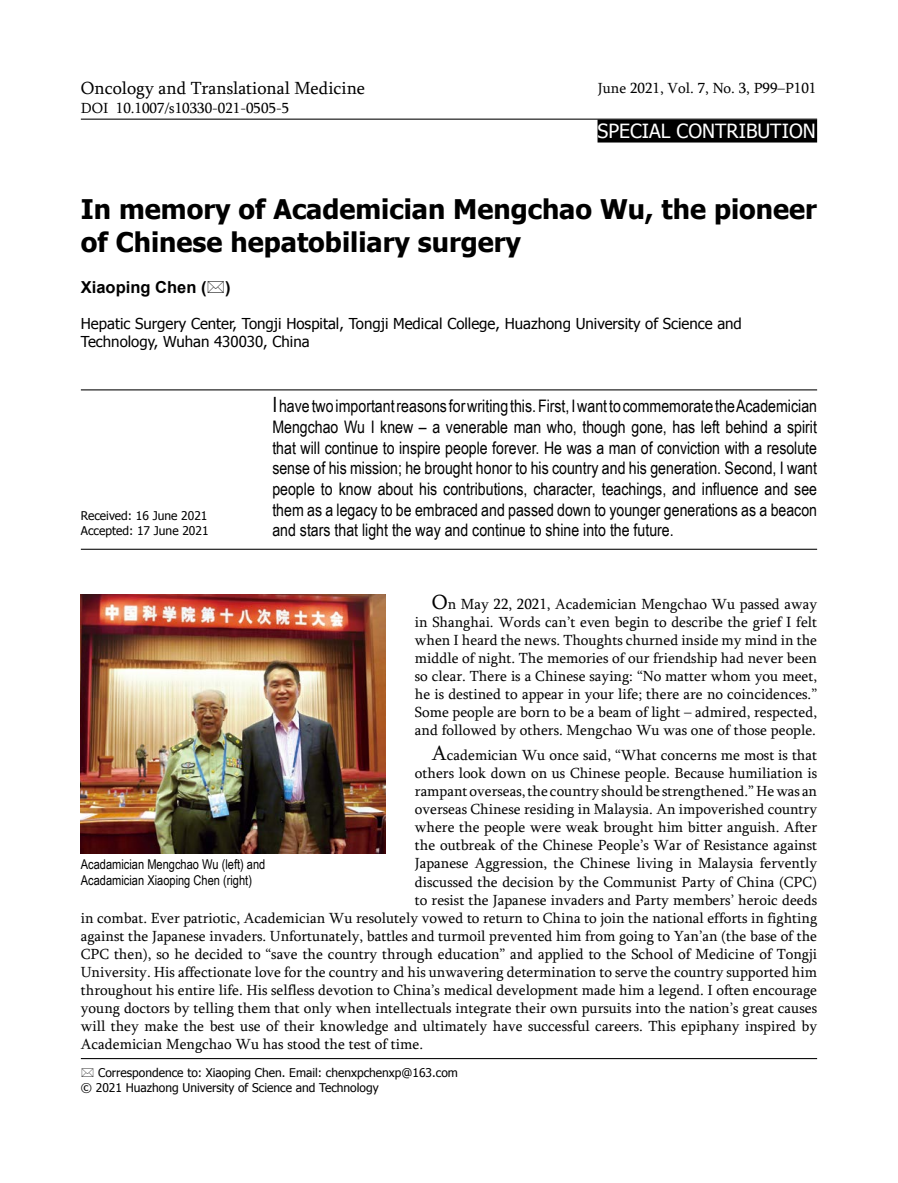
<style>
.page{position:relative;width:898px;height:1183px;background:#fff}
.page>*{position:absolute;margin:0;border:0;box-sizing:border-box;transform-origin:0 0}
.t1{font:700 27px/32.4px "Tahoma";color:#000}
.t2{font:19.5px "Tahoma";color:#fff}
.t3{font:18px "Sylfaen";color:#000}
.t4{font:17.25px/20.7px "Arial Narrow";color:#000;text-align:justify}
.t5{font:700 16.5px "Arial";color:#000}
.t6{font:15px/18px "Sylfaen";color:#000;text-align:justify}
.t7{font:15px/18px "Tahoma";color:#000}
.t8{font:13.5px/16.2px "Arial Narrow";color:#000}
.t9{font:12px/14.4px "Tahoma";color:#000}
.s1{font-size:21px}
</style>
<div class="page">
<hr style="left:81px;top:119px;width:735px;height:1px;background:#000">
<hr style="left:81px;top:1057px;width:735px;height:1px;background:#000">
<hr style="left:81px;top:389px;width:735px;height:1px;background:#000">
<hr style="left:81px;top:548px;width:735px;height:1px;background:#000">
<div style="left:597px;top:119px;width:219px;height:23px;background:#000"></div>
<img style="left:81px;top:594px;width:304px;height:259px">
<p class="t3" style="left:81px;top:76px;width:286px">Oncology and Translational Medicine</p>
<p class="t6" style="left:597px;top:79px;width:220px">June 2021, Vol. 7, No. 3, P99–P101</p>
<p class="t6" style="left:81px;top:99px;width:210px">DOI 10.1007/s10330-021-0505-5</p>
<h2 class="t2" style="left:597px;top:117px;width:220px">SPECIAL CONTRIBUTION</h2>
<h1 class="t1" style="left:81px;top:191px;width:737px">In memory of Academician Mengchao Wu, the pioneer of Chinese hepatobiliary surgery</h1>
<p class="t5" style="left:81px;top:276px;width:151px">Xiaoping Chen ( )</p>
<p class="t7" style="left:81px;top:313px;width:662px">Hepatic Surgery Center, Tongji Hospital, Tongji Medical College, Huazhong University of Science and<br>Technology, Wuhan 430030, China</p>
<p class="t9" style="left:81px;top:508px;width:129px">Received: 16 June 2021<br>Accepted: 17 June 2021</p>
<p class="t4" style="left:272px;top:395px;width:546px"><span class="s1">I</span> have two important reasons for writing this. First, I want to commemorate the Academician Mengchao Wu I knew – a venerable man who, though gone, has left behind a spirit that will continue to inspire people forever. He was a man of conviction with a resolute sense of his mission; he brought honor to his country and his generation. Second, I want people to know about his contributions, character, teachings, and influence and see them as a legacy to be embraced and passed down to younger generations as a beacon and stars that light the way and continue to shine into the future.</p>
<p class="t6" style="left:415px;top:594px;width:403px;text-indent:17px"><span class="s1">O</span>n May 22, 2021, Academician Mengchao Wu passed away in Shanghai. Words can’t even begin to describe the grief I felt when I heard the news. Thoughts churned inside my mind in the middle of night. The memories of our friendship had never been so clear. There is a Chinese saying: “No matter whom you meet, he is destined to appear in your life; there are no coincidences.” Some people are born to be a beam of light – admired, respected, and followed by others. Mengchao Wu was one of those people.</p>
<p class="t6" style="left:432px;top:745px;width:386px"><span class="s1">A</span>cademician Wu once said, “What concerns me most is that</p>
<p class="t6" style="left:415px;top:763px;width:403px">others look down on us Chinese people. Because humiliation is</p>
<p class="t6" style="left:415px;top:781px;width:403px">rampant overseas, the country should be strengthened.” He was an</p>
<p class="t6" style="left:415px;top:799px;width:403px">overseas Chinese residing in Malaysia. An impoverished country</p>
<p class="t6" style="left:415px;top:817px;width:403px">where the people were weak brought him bitter anguish. After</p>
<p class="t6" style="left:415px;top:835px;width:403px">the outbreak of the Chinese People’s War of Resistance against</p>
<p class="t6" style="left:415px;top:853px;width:403px">Japanese Aggression, the Chinese living in Malaysia fervently</p>
<p class="t6" style="left:415px;top:871px;width:403px">discussed the decision by the Communist Party of China (CPC)</p>
<p class="t6" style="left:415px;top:889px;width:403px">to resist the Japanese invaders and Party members’ heroic deeds</p>
<p class="t6" style="left:81px;top:907px;width:737px">in combat. Ever patriotic, Academician Wu resolutely vowed to return to China to join the national efforts in fighting</p>
<p class="t6" style="left:81px;top:925px;width:737px">against the Japanese invaders. Unfortunately, battles and turmoil prevented him from going to Yan’an (the base of the</p>
<p class="t6" style="left:81px;top:943px;width:737px">CPC then), so he decided to “save the country through education” and applied to the School of Medicine of Tongji</p>
<p class="t6" style="left:81px;top:961px;width:737px">University. His affectionate love for the country and his unwavering determination to serve the country supported him</p>
<p class="t6" style="left:81px;top:979px;width:737px">throughout his entire life. His selfless devotion to China’s medical development made him a legend. I often encourage</p>
<p class="t6" style="left:81px;top:997px;width:737px">young doctors by telling them that only when intellectuals integrate their own pursuits into the nation’s great causes</p>
<p class="t6" style="left:81px;top:1015px;width:737px">will they make the best use of their knowledge and ultimately have successful careers. This epiphany inspired by</p>
<p class="t6" style="left:81px;top:1033px;width:343px">Academician Mengchao Wu has stood the test of time.</p>
<p class="t8" style="left:81px;top:855px;width:186px">Acadamician Mengchao Wu (left) and<br>Acadamician Xiaoping Chen (right)</p>
<p class="t9" style="left:81px;top:1064px;width:378px;text-indent:17px">Correspondence to: Xiaoping Chen. Email: chenxpchenxp@163.com © 2021 Huazhong University of Science and Technology</p>
</div>
